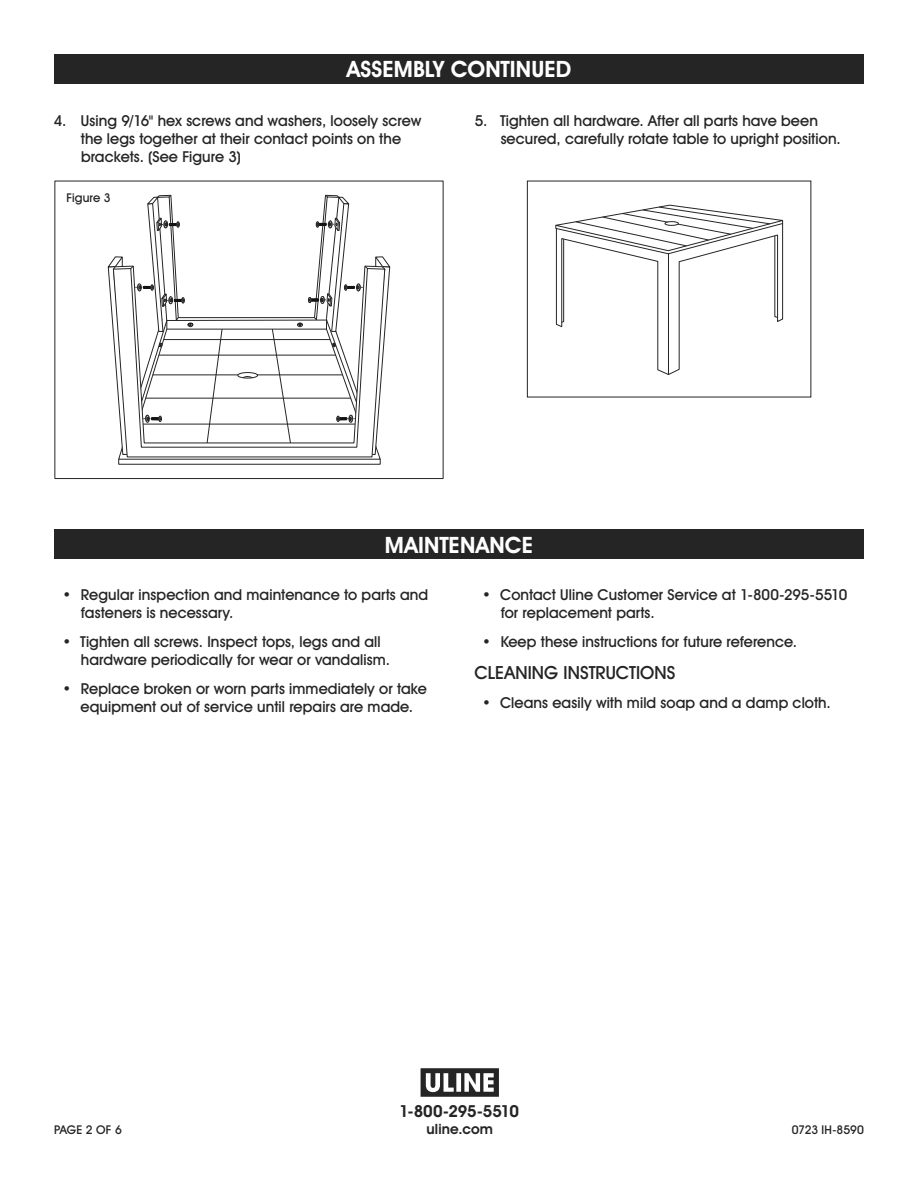
<style>
.page{position:relative;width:918px;height:1188px;background:#fff}
.page>*{position:absolute;margin:0;border:0;box-sizing:border-box;transform-origin:0 0}
.t1{font:700 22.5px "Uline Two Knine";letter-spacing:.005em;color:#fff}
.t2{font:18px "Uline Two Knine";letter-spacing:.005em;color:#252525}
.t3{font:700 16.5px "Uline Two Knine";letter-spacing:-.015em;color:#252525}
.t4{font:15px/18px "Uline Two Knine";letter-spacing:.005em;color:#252525}
.t5{font:700 14.25px "Uline Two Knine";letter-spacing:.01em;color:#252525}
.t6{font:12px "Uline Two Knine";color:#252525}
</style>
<div class="page">
<div style="left:54px;top:54px;width:810px;height:30px;background:#252525"></div>
<div style="left:54px;top:529px;width:810px;height:30px;background:#252525"></div>
<div style="left:118px;top:459px;width:263px;height:6px;border:1px solid #252525"></div>
<svg style="left:107px;top:194px;width:284px;height:266px"></svg>
<svg style="left:555px;top:204px;width:229px;height:171px"></svg>
<div style="left:665px;top:221px;width:14px;height:5px;border:1px solid #252525;border-radius:50%"></div>
<svg style="left:421px;top:1068px;width:78px;height:29px"></svg>
<h1 class="t1" style="left:347px;top:56px;width:226px">ASSEMBLY CONTINUED</h1>
<p class="t4" style="left:81px;top:111px;width:342px;text-indent:-27px">4. Using 9/16" hex screws and washers, loosely screw the legs together at their contact points on the brackets. (See Figure 3)</p>
<p class="t4" style="left:501px;top:111px;width:342px;text-indent:-26px">5. Tighten all hardware. After all parts have been secured, carefully rotate table to upright position.</p>
<p class="t6" style="left:66px;top:190px;width:46px">Figure 3</p>
<h1 class="t1" style="left:385px;top:531px;width:150px">MAINTENANCE</h1>
<p class="t4" style="left:81px;top:586px;width:349px;text-indent:-19px">• Regular inspection and maintenance to parts and fasteners is necessary.</p>
<p class="t4" style="left:81px;top:632px;width:311px;text-indent:-19px">• Tighten all screws. Inspect tops, legs and all hardware periodically for wear or vandalism.</p>
<p class="t4" style="left:62px;top:679px;width:366px;text-align:center">• Replace broken or worn parts immediately or take equipment out of service until repairs are made.</p>
<p class="t4" style="left:501px;top:586px;width:348px;text-indent:-19px">• Contact Uline Customer Service at 1-800-295-5510 for replacement parts.</p>
<p class="t4" style="left:482px;top:632px;width:317px">• Keep these instructions for future reference.</p>
<p class="t2" style="left:475px;top:662px;width:202px">CLEANING INSTRUCTIONS</p>
<p class="t4" style="left:482px;top:694px;width:350px">• Cleans easily with mild soap and a damp cloth.</p>
<p class="t3" style="left:399px;top:1101px;width:121px">1-800-295-5510</p>
<p class="t5" style="left:427px;top:1120px;width:68px">uline.com</p>
<p class="t6" style="left:54px;top:1122px;width:69px">PAGE 2 OF 6</p>
<p class="t6" style="left:792px;top:1122px;width:74px">0723 IH-8590</p>
</div>
